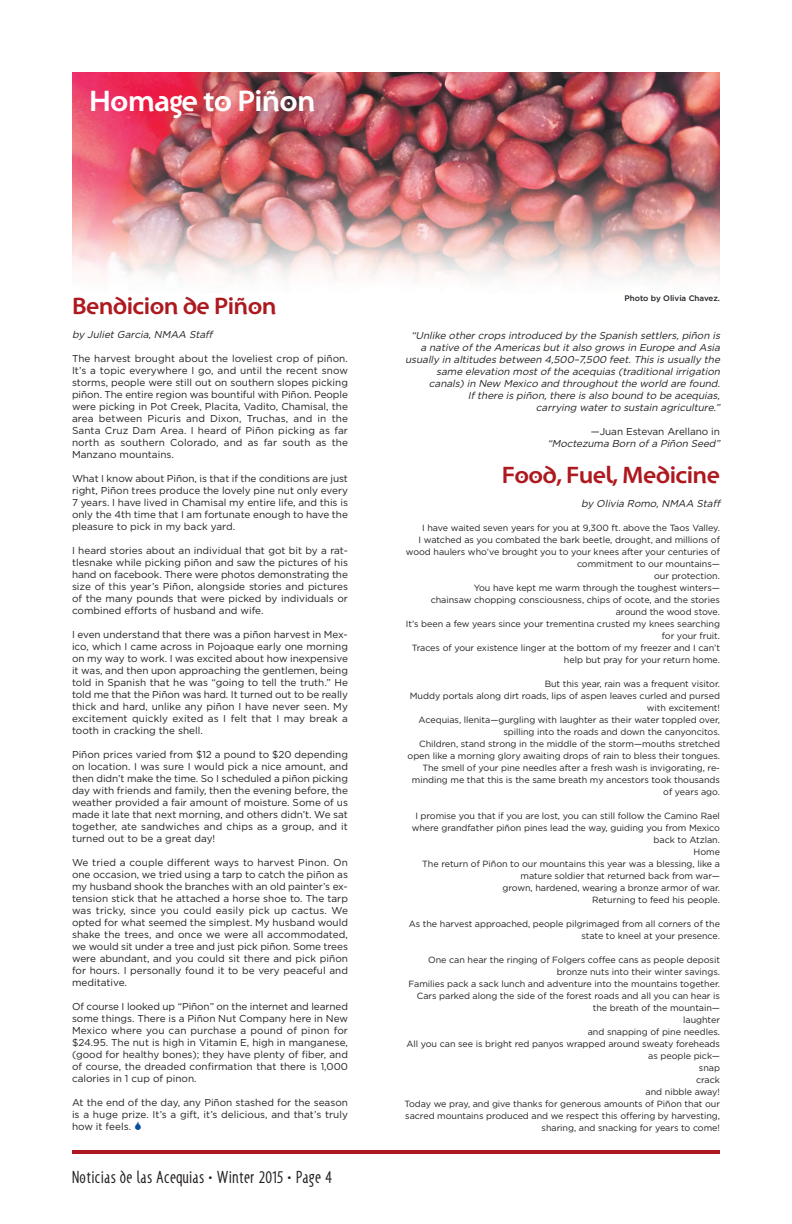
<style>
.page{position:relative;width:792px;height:1224px;background:#fff}
.page>*{position:absolute;margin:0;border:0;box-sizing:border-box;transform-origin:0 0}
.t1{font:700 30px "Santana";letter-spacing:-.025em;color:#fff}
.t2{font:700 24px "Santana";letter-spacing:-.025em;color:#ad191e}
.t3{font:condensed 18px "Santana";letter-spacing:.05em;color:#231f20}
.t4{font:10px/12px "Gotham";color:#231f20;text-align:justify}
.t5{font:italic 10px/12px "Gotham";color:#231f20;text-align:right}
.t6{font:9px/12px "Gotham";letter-spacing:-.005em;color:#231f20;text-align:right}
.t7{font:500 8px "Gotham";color:#231f20}
</style>
<div class="page">
<hr style="left:72px;top:1150px;width:648px;height:4px;background:#ad191e">
<img style="left:72px;top:72px;width:648px;height:208px">
<h1 class="t1" style="left:89px;top:89px;width:228px">Homage to Piñon</h1>
<h2 class="t2" style="left:72px;top:297px;width:206px">Bendicion de Piñon</h2>
<p class="t5" style="left:72px;top:329px;width:144px">by Juliet Garcia, NMAA Staff</p>
<p class="t4" style="left:72px;top:353px;width:278px">The harvest brought about the loveliest crop of piñon.<br>It’s a topic everywhere I go, and until the recent snow storms, people were still out on southern slopes picking piñon. The entire region was bountiful with Piñon. People were picking in Pot Creek, Placita, Vadito, Chamisal, the area between Picuris and Dixon, Truchas, and in the Santa Cruz Dam Area. I heard of Piñon picking as far north as southern Colorado, and as far south as the Manzano mountains.</p>
<p class="t4" style="left:72px;top:473px;width:278px">What I know about Piñon, is that if the conditions are just right, Piñon trees produce the lovely pine nut only every 7 years. I have lived in Chamisal my entire life, and this is only the 4th time that I am fortunate enough to have the pleasure to pick in my back yard.</p>
<p class="t4" style="left:72px;top:545px;width:278px">I heard stories about an individual that got bit by a rat&shy;tlesnake while picking piñon and saw the pictures of his hand on facebook. There were photos demonstrating the size of this year’s Piñon, alongside stories and pictures of the many pounds that were picked by individuals or combined efforts of husband and wife.</p>
<p class="t4" style="left:72px;top:629px;width:278px">I even understand that there was a piñon harvest in Mex&shy;ico, which I came across in Pojoaque early one morning on my way to work. I was excited about how inexpensive it was, and then upon approaching the gentlemen, being told in Spanish that he was “going to tell the truth.” He told me that the Piñon was hard. It turned out to be really thick and hard, unlike any piñon I have never seen. My excitement quickly exited as I felt that I may break a tooth in cracking the shell.</p>
<p class="t4" style="left:72px;top:749px;width:278px">Piñon prices varied from $12 a pound to $20 depending on location. I was sure I would pick a nice amount, and then didn’t make the time. So I scheduled a piñon picking day with friends and family, then the evening before, the weather provided a fair amount of moisture. Some of us made it late that next morning, and others didn’t. We sat together, ate sandwiches and chips as a group, and it turned out to be a great day!</p>
<p class="t4" style="left:72px;top:857px;width:278px">We tried a couple different ways to harvest Pinon. On one occasion, we tried using a tarp to catch the piñon as my husband shook the branches with an old painter’s ex&shy;tension stick that he attached a horse shoe to. The tarp was tricky, since you could easily pick up cactus. We opted for what seemed the simplest. My husband would shake the trees, and once we were all accommodated, we would sit under a tree and just pick piñon. Some trees were abundant, and you could sit there and pick piñon for hours. I personally found it to be very peaceful and meditative.</p>
<p class="t4" style="left:72px;top:1001px;width:278px">Of course I looked up “Piñon” on the internet and learned some things. There is a Piñon Nut Company here in New Mexico where you can purchase a pound of pinon for $24.95. The nut is high in Vitamin E, high in manganese, (good for healthy bones); they have plenty of fiber, and of course, the dreaded confirmation that there is 1,000 calories in 1 cup of pinon.</p>
<p class="t4" style="left:72px;top:1097px;width:278px">At the end of the day, any Piñon stashed for the season is a huge prize. It’s a gift, it’s delicious, and that’s truly how it feels.</p>
<h3 class="t3" style="left:72px;top:1170px;width:262px">Noticias de las Acequias • Winter 2015 • Page 4</h3>
<p class="t7" style="left:625px;top:296px;width:97px">Photo by Olivia Chavez.</p>
<p class="t5" style="left:405px;top:330px;width:318px">“Unlike other crops introduced by the Spanish settlers, piñon is a native of the Americas but it also grows in Europe and Asia usually in altitudes between 4,500–7,500 feet. This is usually the same elevation most of the acequias (traditional irrigation canals) in New Mexico and throughout the world are found.<br>If there is piñon, there is also bound to be acequias,<br>carrying water to sustain agriculture.”</p>
<p class="t4" style="left:591px;top:426px;width:131px">—Juan Estevan Arellano in</p>
<p class="t5" style="left:547px;top:438px;width:176px">“Moctezuma Born of a Piñon Seed”</p>
<h2 class="t2" style="left:502px;top:466px;width:220px">Food, Fuel, Medicine</h2>
<p class="t5" style="left:581px;top:498px;width:142px">by Olivia Romo, NMAA Staff</p>
<p class="t6" style="left:406px;top:522px;width:316px">I have waited seven years for you at 9,300 ft. above the Taos Valley.<br>I watched as you combated the bark beetle, drought, and millions of wood haulers who’ve brought you to your knees after your centuries of commitment to our mountains—<br>our protection.<br>You have kept me warm through the toughest winters—<br>chainsaw chopping consciousness, chips of ocote, and the stories around the wood stove.<br>It’s been a few years since your trementina crusted my knees searching for your fruit.<br>Traces of your existence linger at the bottom of my freezer and I can’t help but pray for your return home.</p>
<p class="t6" style="left:408px;top:678px;width:314px">But this year, rain was a frequent visitor.<br>Muddy portals along dirt roads, lips of aspen leaves curled and pursed with excitement!<br>Acequias, llenita—gurgling with laughter as their water toppled over, spilling into the roads and down the canyoncitos.<br>Children, stand strong in the middle of the storm—mouths stretched open like a morning glory awaiting drops of rain to bless their tongues.<br>The smell of your pine needles after a fresh wash is invigorating, re&shy;minding me that this is the same breath my ancestors took thousands of years ago.</p>
<p class="t6" style="left:412px;top:810px;width:310px">I promise you that if you are lost, you can still follow the Camino Rael where grandfather piñon pines lead the way, guiding you from Mexico back to Atzlan.<br>Home<br>The return of Piñon to our mountains this year was a blessing, like a mature soldier that returned back from war—<br>grown, hardened, wearing a bronze armor of war.<br>Returning to feed his people.</p>
<p class="t6" style="left:409px;top:918px;width:313px">As the harvest approached, people pilgrimaged from all corners of the state to kneel at your presence.</p>
<p class="t6" style="left:405px;top:954px;width:317px">One can hear the ringing of Folgers coffee cans as people deposit bronze nuts into their winter savings.<br>Families pack a sack lunch and adventure into the mountains together.<br>Cars parked along the side of the forest roads and all you can hear is the breath of the mountain—<br>laughter<br>and snapping of pine needles.<br>All you can see is bright red panyos wrapped around sweaty foreheads as people pick—<br>snap<br>crack<br>and nibble away!<br>Today we pray, and give thanks for generous amounts of Piñon that our sacred mountains produced and we respect this offering by harvesting, sharing, and snacking for years to come!</p>
</div>
